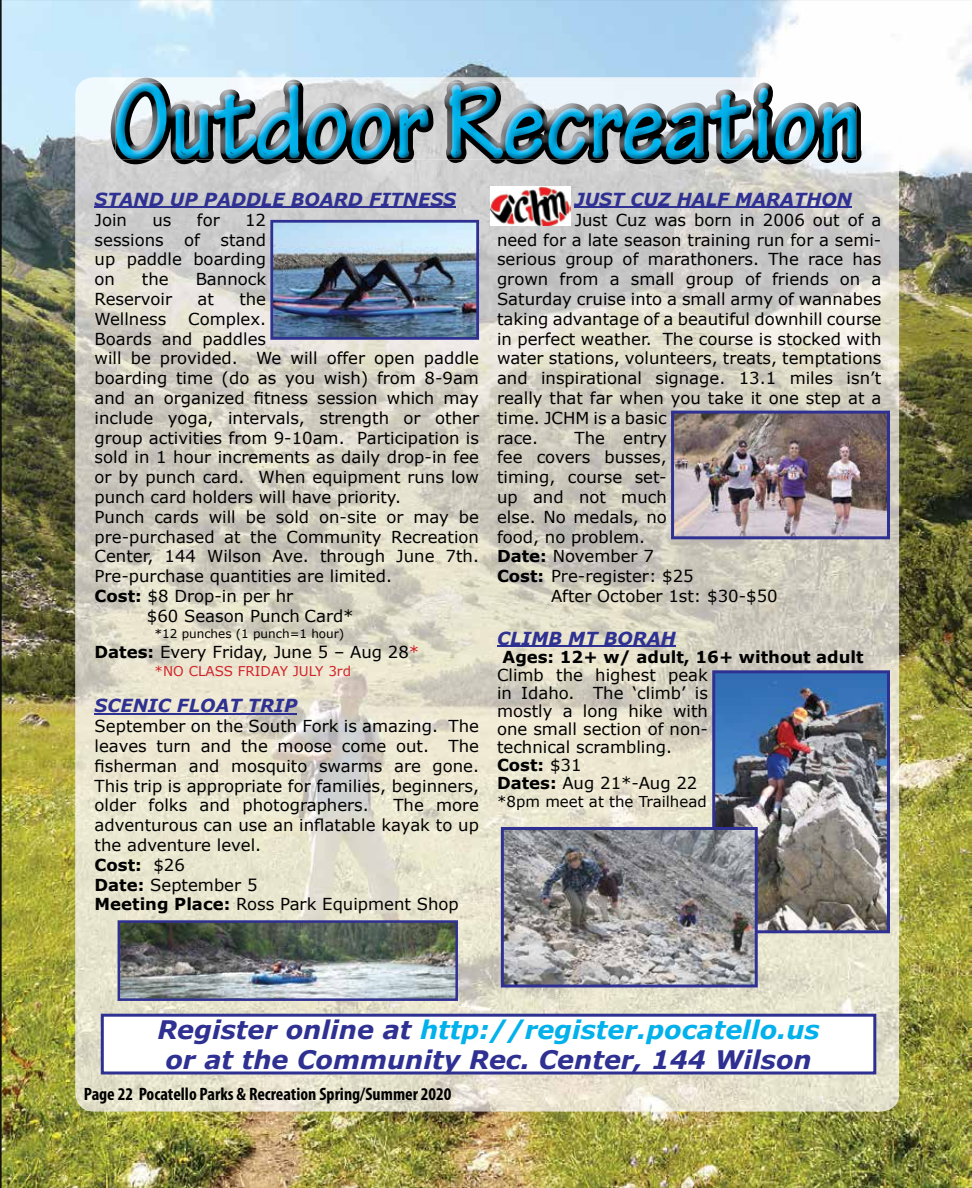
<style>
.page{position:relative;width:972px;height:1188px;background:#fff}
.page>*{position:absolute;margin:0;border:0;box-sizing:border-box;transform-origin:0 0}
.t1{font:italic 700 25.5px/30.6px "Verdana";color:#2e3092;text-align:center}
.t2{font:italic 700 18px "Verdana";color:#2e3092}
.t3{font:700 condensed 18px "Myriad Pro";color:#000}
.t4{font:16.5px/19.8px "Verdana";color:#000}
.t5{font:700 16.5px "Verdana";color:#000}
.t6{font:15px "Verdana";color:#000}
.t7{font:13.5px "Verdana";color:#d2232a}
.t8{font:12px "Verdana";color:#000}
.s1{font-weight:700}
.s2{color:#d2232a}
.s3{color:#00b1eb}
</style>
<div class="page">
<img style="left:0;top:0;width:972px;height:1188px">
<img style="left:76px;top:78px;width:668px;height:1033px">
<img style="left:744px;top:78px;width:155px;height:1033px">
<hr style="left:95px;top:206px;width:361px;height:2px;background:#2e3092">
<hr style="left:95px;top:713px;width:202px;height:2px;background:#2e3092">
<hr style="left:575px;top:206px;width:277px;height:2px;background:#2e3092">
<hr style="left:497px;top:645px;width:179px;height:2px;background:#2e3092">
<img style="left:712px;top:670px;width:178px;height:263px">
<img style="left:491px;top:186px;width:79px;height:39px">
<svg style="left:501px;top:827px;width:257px;height:161px;background:#8f8e95"></svg>
<svg style="left:101px;top:1014px;width:775px;height:60px"></svg>
<img style="left:270px;top:220px;width:209px;height:120px">
<img style="left:671px;top:411px;width:219px;height:128px">
<img style="left:118px;top:920px;width:340px;height:81px">
<img style="left:132px;top:78px;width:359px;height:5px">
<img style="left:844px;top:105px;width:17px;height:58px">
<img style="left:111px;top:106px;width:5px;height:46px">
<img style="left:819px;top:160px;width:17px;height:3px">
<img style="left:777px;top:160px;width:27px;height:4px">
<img style="left:754px;top:160px;width:16px;height:3px">
<img style="left:719px;top:160px;width:21px;height:4px">
<img style="left:691px;top:160px;width:16px;height:3px">
<img style="left:664px;top:160px;width:25px;height:4px">
<img style="left:625px;top:160px;width:29px;height:4px">
<img style="left:589px;top:160px;width:17px;height:3px">
<img style="left:550px;top:160px;width:28px;height:5px">
<img style="left:490px;top:160px;width:45px;height:4px">
<img style="left:448px;top:160px;width:16px;height:3px">
<img style="left:395px;top:160px;width:17px;height:3px">
<img style="left:353px;top:160px;width:27px;height:4px">
<img style="left:308px;top:160px;width:27px;height:4px">
<img style="left:286px;top:160px;width:16px;height:3px">
<img style="left:257px;top:160px;width:24px;height:4px">
<img style="left:223px;top:160px;width:21px;height:4px">
<img style="left:174px;top:160px;width:38px;height:4px">
<img style="left:122px;top:160px;width:30px;height:4px">
<img style="left:433px;top:83px;width:11px;height:77px">
<img style="left:444px;top:83px;width:413px;height:77px">
<img style="left:116px;top:83px;width:317px;height:77px">
<p class="t2" style="left:95px;top:188px;width:363px">STAND UP PADDLE BOARD FITNESS</p>
<p class="t4" style="left:95px;top:210px;width:34px">Join</p>
<p class="t4" style="left:152px;top:210px;width:21px">us</p>
<p class="t4" style="left:197px;top:210px;width:24px">for</p>
<p class="t4" style="left:95px;top:210px;width:173px;text-align:justify;text-indent:151px">12 sessions of stand up paddle boarding on</p>
<p class="t4" style="left:142px;top:270px;width:28px">the</p>
<p class="t4" style="left:196px;top:270px;width:72px">Bannock</p>
<p class="t4" style="left:95px;top:289px;width:79px">Reservoir</p>
<p class="t4" style="left:198px;top:289px;width:18px">at</p>
<p class="t4" style="left:239px;top:289px;width:28px">the</p>
<p class="t4" style="left:95px;top:309px;width:73px">Wellness</p>
<p class="t4" style="left:188px;top:309px;width:79px">Complex.</p>
<p class="t4" style="left:95px;top:329px;width:173px">Boards and paddles</p>
<p class="t4" style="left:95px;top:349px;width:386px">will be provided. We will offer open paddle</p>
<p class="t4" style="left:95px;top:369px;width:386px">boarding time (do as you wish) from 8-9am</p>
<p class="t4" style="left:95px;top:388px;width:386px">and an organized fitness session which may</p>
<p class="t4" style="left:95px;top:408px;width:386px">include yoga, intervals, strength or other</p>
<p class="t4" style="left:95px;top:428px;width:386px">group activities from 9-10am. Participation is</p>
<p class="t4" style="left:95px;top:448px;width:386px">sold in 1 hour increments as daily drop-in fee</p>
<p class="t4" style="left:95px;top:468px;width:386px">or by punch card. When equipment runs low</p>
<p class="t4" style="left:95px;top:487px;width:308px">punch card holders will have priority.</p>
<p class="t4" style="left:95px;top:507px;width:386px">Punch cards will be sold on-site or may be</p>
<p class="t4" style="left:95px;top:527px;width:386px">pre-purchased at the Community Recreation</p>
<p class="t4" style="left:95px;top:547px;width:386px">Center, 144 Wilson Ave. through June 7th.</p>
<p class="t4" style="left:95px;top:567px;width:299px">Pre-purchase quantities are limited.</p>
<p class="t4" style="left:95px;top:586px;width:200px"><span class="s1">Cost:</span> $8 Drop-in per hr</p>
<p class="t4" style="left:147px;top:606px;width:208px">$60 Season Punch Card*</p>
<p class="t8" style="left:155px;top:626px;width:191px">*12 punches (1 punch=1 hour)</p>
<p class="t4" style="left:95px;top:642px;width:326px"><span class="s1">Dates:</span> Every Friday, June 5 – Aug 28<span class="s2">*</span></p>
<p class="t7" style="left:155px;top:662px;width:198px">*NO CLASS FRIDAY JULY 3rd</p>
<p class="t2" style="left:95px;top:694px;width:204px">SCENIC FLOAT TRIP</p>
<p class="t4" style="left:95px;top:717px;width:386px;text-align:justify">September on the South Fork is amazing. The leaves turn and the moose come out. The fisherman and mosquito swarms are gone.<br>This trip is appropriate for families, beginners, older folks and photographers.</p>
<p class="t4" style="left:95px;top:796px;width:386px;text-indent:299px">The more adventurous can use an inflatable kayak to up the adventure level.<br><span class="s1">Cost:</span> $26<br><span class="s1">Date:</span> September 5<br><span class="s1">Meeting Place:</span> Ross Park Equipment Shop</p>
<p class="t2" style="left:575px;top:188px;width:279px">JUST CUZ HALF MARATHON</p>
<p class="t4" style="left:497px;top:210px;width:386px;text-indent:78px">Just Cuz was born in 2006 out of a need for a late season training run for a semi&shy;serious group of marathoners. The race has grown from a small group of friends on a Saturday cruise into a small army of wannabes taking advantage of a beautiful downhill course in perfect weather. The course is stocked with water stations, volunteers, treats, temptations and inspirational signage. 13.1 miles isn’t really that far when you take it one step at a time. JCHM is a basic<br>race.</p>
<p class="t4" style="left:575px;top:428px;width:94px">The entry</p>
<p class="t4" style="left:497px;top:448px;width:171px">fee covers busses,</p>
<p class="t4" style="left:497px;top:468px;width:171px">timing, course set-</p>
<p class="t4" style="left:497px;top:487px;width:171px">up and not much</p>
<p class="t4" style="left:497px;top:507px;width:171px">else. No medals, no</p>
<p class="t4" style="left:497px;top:527px;width:150px">food, no problem.</p>
<p class="t4" style="left:497px;top:547px;width:158px"><span class="s1">Date:</span> November 7</p>
<p class="t4" style="left:497px;top:567px;width:198px"><span class="s1">Cost:</span> Pre-register: $25</p>
<p class="t4" style="left:551px;top:586px;width:228px">After October 1st: $30-$50</p>
<p class="t2" style="left:497px;top:626px;width:180px">CLIMB MT BORAH</p>
<p class="t5" style="left:503px;top:646px;width:363px">Ages: 12+ w/ adult, 16+ without adult</p>
<p class="t4" style="left:497px;top:666px;width:212px;line-height:18px">Climb the highest peak in Idaho. The ‘climb’ is mostly a long hike with one small section of non&shy;technical scrambling.<br><span class="s1">Cost:</span> $31<br><span class="s1">Dates:</span> Aug 21*-Aug 22</p>
<p class="t6" style="left:497px;top:792px;width:211px">*8pm meet at the Trailhead</p>
<h1 class="t1" style="left:157px;top:1014px;width:664px">Register online at <span class="s3">http://register.pocatello.us </span>or at the Community Rec. Center, 144 Wilson</h1>
<p class="t3" style="left:84px;top:1082px;width:369px">Page 22 Pocatello Parks &amp; Recreation Spring/Summer 2020</p>
</div>
